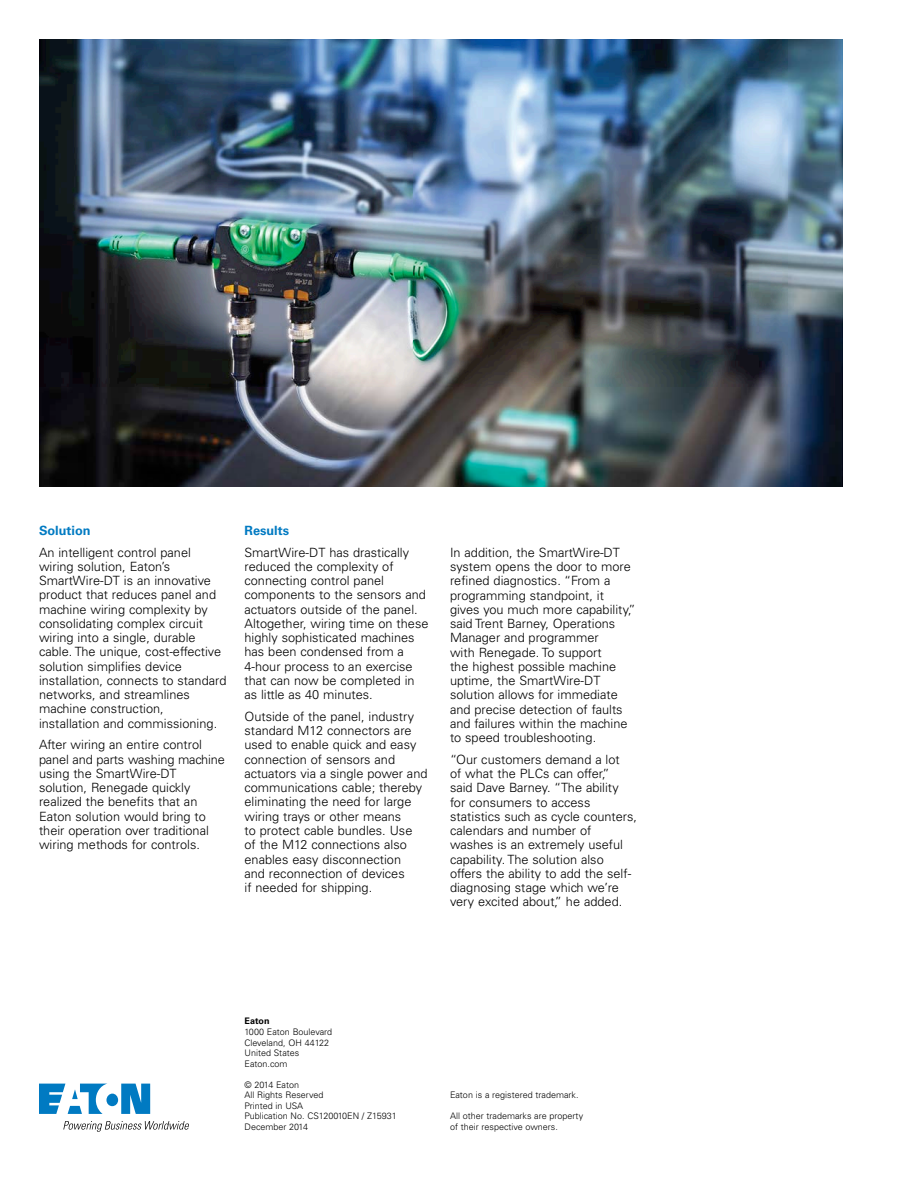
<style>
.page{position:relative;width:918px;height:1188px;background:#fff}
.page>*{position:absolute;margin:0;border:0;box-sizing:border-box;transform-origin:0 0}
.t1{font:300 12.75px/14.2px "Univers LT Std";color:#000}
.t2{font:700 12.75px "Univers LT Std";color:#007ac2}
.t3{font:300 9px/10.5px "Univers LT Std";color:#000}
.t4{font:700 9px "Univers LT Std";color:#000}
</style>
<div class="page">
<img style="left:39px;top:39px;width:803px;height:448px">
<svg style="left:39px;top:1084px;width:111px;height:30px"></svg>
<svg style="left:63px;top:1121px;width:126px;height:11px"></svg>
<p class="t2" style="left:39px;top:523px;width:53px">Solution</p>
<p class="t1" style="left:39px;top:545px;width:189px">An intelligent control panel wiring solution, Eaton’s<br>SmartWire-DT is an innovative product that reduces panel and machine wiring complexity by consolidating complex circuit wiring into a single, durable cable. The unique, cost-effective solution simplifies device installation, connects to standard networks, and streamlines machine construction, installation and commissioning.</p>
<p class="t1" style="left:39px;top:738px;width:187px">After wiring an entire control panel and parts washing machine using the SmartWire-DT solution, Renegade quickly realized the benefits that an<br>Eaton solution would bring to their operation over traditional wiring methods for controls.</p>
<p class="t2" style="left:245px;top:523px;width:46px">Results</p>
<p class="t1" style="left:245px;top:545px;width:185px">SmartWire-DT has drastically reduced the complexity of connecting control panel components to the sensors and actuators outside of the panel.<br>Altogether, wiring time on these highly sophisticated machines has been condensed from a<br>4-hour process to an exercise that can now be completed in as little as 40 minutes.</p>
<p class="t1" style="left:245px;top:709px;width:185px">Outside of the panel, industry standard M12 connectors are used to enable quick and easy connection of sensors and actuators via a single power and communications cable; thereby eliminating the need for large wiring trays or other means<br>to protect cable bundles. Use<br>of the M12 connections also enables easy disconnection<br>and reconnection of devices<br>if needed for shipping.</p>
<p class="t1" style="left:450px;top:545px;width:187px">In addition, the SmartWire-DT system opens the door to more refined diagnostics. “From a programming standpoint, it gives you much more capability,” said Trent Barney, Operations<br>Manager and programmer<br>with Renegade. To support<br>the highest possible machine uptime, the SmartWire-DT solution allows for immediate and precise detection of faults and failures within the machine to speed troubleshooting.</p>
<p class="t1" style="left:450px;top:752px;width:189px">“Our customers demand a lot<br>of what the PLCs can offer,”<br>said Dave Barney. “The ability for consumers to access statistics such as cycle counters, calendars and number of washes is an extremely useful capability. The solution also offers the ability to add the self&shy;diagnosing stage which we’re very excited about,” he added.</p>
<p class="t4" style="left:245px;top:1016px;width:27px">Eaton</p>
<p class="t3" style="left:245px;top:1027px;width:89px">1000 Eaton Boulevard<br>Cleveland, OH 44122<br>United States<br>Eaton.com</p>
<p class="t3" style="left:245px;top:1079px;width:154px">© 2014 Eaton<br>All Rights Reserved<br>Printed in USA<br>Publication No. CS120010EN / Z15931<br>December 2014</p>
<p class="t3" style="left:450px;top:1090px;width:130px">Eaton is a registered trademark.</p>
<p class="t3" style="left:450px;top:1111px;width:135px">All other trademarks are property of their respective owners.</p>
</div>
